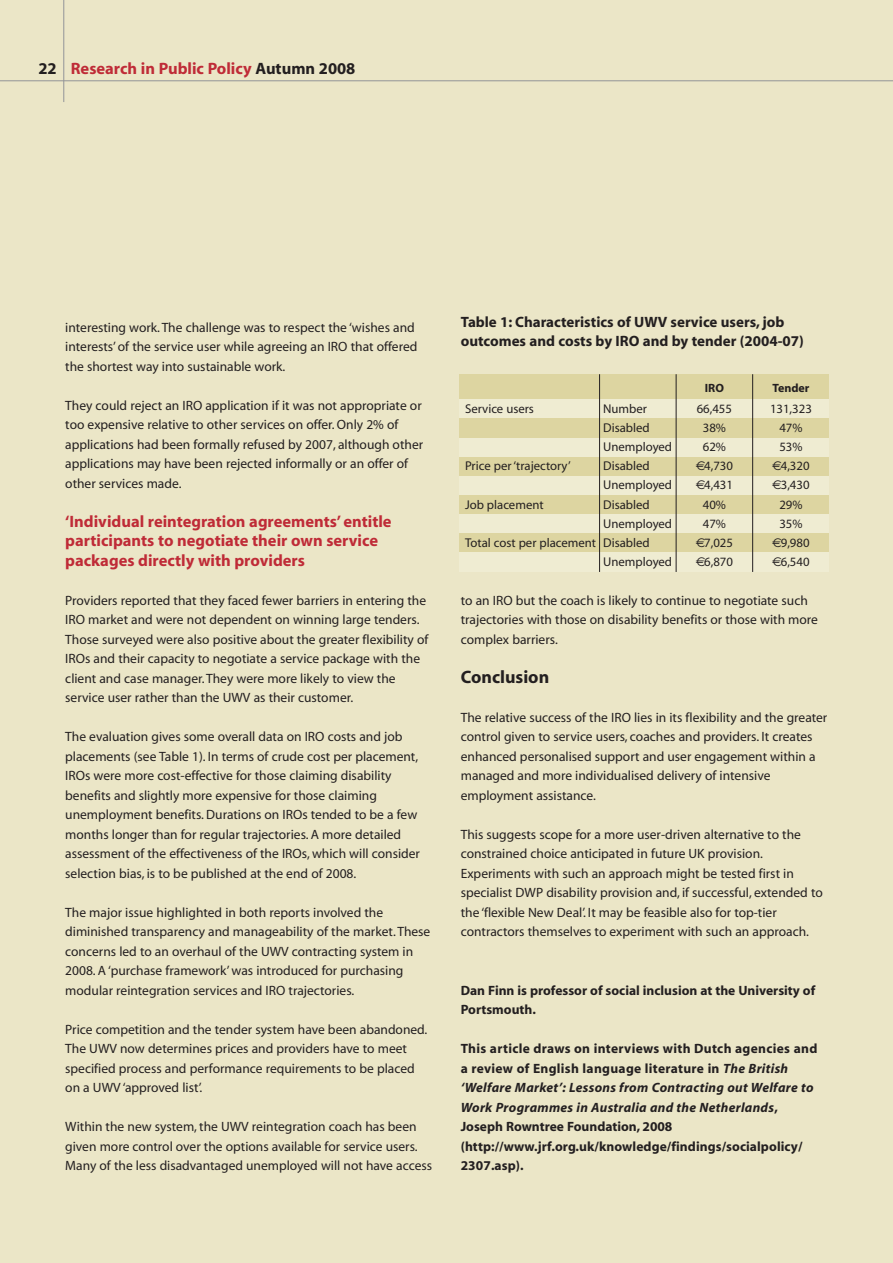
<style>
.page{position:relative;width:893px;height:1263px;background:#ebe6c7}
.page>*{position:absolute;margin:0;border:0;box-sizing:border-box;transform-origin:0 0}
.t1{font:700 18px "Myriad";color:#231f20}
.t2{font:700 16.5px/19.5px "Myriad";color:#bf2b37}
.t3{font:700 15px/19.5px "Myriad";color:#231f20}
.t4{font:13.5px/19.5px "Myriad";color:#231f20}
.t5{font:700 13.5px/19.5px "Myriad";letter-spacing:.005em;color:#231f20}
.t6{font:12.75px/19.2px "Myriad";color:#231f20}
.t7{font:700 12px "Myriad";color:#231f20}
.s1{color:#231f20}
.s2{font-style:italic}
</style>
<div class="page">
<hr style="left:63px;top:0;width:1px;height:102px;background:#939598">
<hr style="left:0;top:80px;width:893px;height:1px;background:#939598">
<div style="left:459px;top:374px;width:370px;height:26px;background:#ddd5a1"></div>
<div style="left:459px;top:400px;width:370px;height:19px;background:#efecd2"></div>
<div style="left:459px;top:419px;width:370px;height:19px;background:#ddd5a1"></div>
<div style="left:459px;top:438px;width:370px;height:19px;background:#efecd2"></div>
<div style="left:459px;top:457px;width:370px;height:19px;background:#ddd5a1"></div>
<div style="left:459px;top:476px;width:370px;height:19px;background:#efecd2"></div>
<div style="left:459px;top:495px;width:370px;height:19px;background:#ddd5a1"></div>
<div style="left:459px;top:514px;width:370px;height:20px;background:#efecd2"></div>
<div style="left:459px;top:534px;width:370px;height:19px;background:#ddd5a1"></div>
<div style="left:459px;top:553px;width:370px;height:19px;background:#efecd2"></div>
<hr style="left:599px;top:374px;width:1px;height:198px;background:#231f20">
<hr style="left:676px;top:374px;width:1px;height:198px;background:#231f20">
<hr style="left:752px;top:374px;width:1px;height:198px;background:#231f20">
<p class="t2" style="left:38px;top:60px;width:319px"><span class="s1">22</span> Research in Public Policy <span class="s1">Autumn 2008</span></p>
<p class="t4" style="left:65px;top:318px;width:354px">interesting work.The challenge was to respect the ‘wishes and interests’ of the service user while agreeing an IRO that offered the shortest way into sustainable work.</p>
<p class="t4" style="left:65px;top:396px;width:359px">They could reject an IRO application if it was not appropriate or too expensive relative to other services on offer. Only 2% of applications had been formally refused by 2007, although other applications may have been rejected informally or an offer of other services made.</p>
<p class="t2" style="left:65px;top:513px;width:328px">‘Individual reintegration agreements’ entitle participants to negotiate their own service packages directly with providers</p>
<p class="t4" style="left:65px;top:591px;width:365px">Providers reported that they faced fewer barriers in entering the IRO market and were not dependent on winning large tenders.<br>Those surveyed were also positive about the greater flexibility of IROs and their capacity to negotiate a service package with the client and case manager.They were more likely to view the service user rather than the UWV as their customer.</p>
<p class="t4" style="left:65px;top:728px;width:356px">The evaluation gives some overall data on IRO costs and job placements (see Table 1). In terms of crude cost per placement, IROs were more cost-effective for those claiming disability benefits and slightly more expensive for those claiming unemployment benefits. Durations on IROs tended to be a few months longer than for regular trajectories. A more detailed assessment of the effectiveness of the IROs, which will consider selection bias, is to be published at the end of 2008.</p>
<p class="t4" style="left:65px;top:903px;width:367px">The major issue highlighted in both reports involved the diminished transparency and manageability of the market.These concerns led to an overhaul of the UWV contracting system in 2008. A‘purchase framework’was introduced for purchasing modular reintegration services and IRO trajectories.</p>
<p class="t4" style="left:65px;top:1020px;width:364px">Price competition and the tender system have been abandoned.<br>The UWV now determines prices and providers have to meet specified process and performance requirements to be placed on a UWV ‘approved list’.</p>
<p class="t4" style="left:65px;top:1118px;width:368px">Within the new system, the UWV reintegration coach has been given more control over the options available for service users.<br>Many of the less disadvantaged unemployed will not have access</p>
<p class="t3" style="left:461px;top:313px;width:345px">Table 1: Characteristics of UWV service users, job outcomes and costs by IRO and by tender (2004-07)</p>
<p class="t6" style="left:465px;top:400px;width:71px">Service users</p>
<p class="t6" style="left:465px;top:457px;width:107px">Price per‘trajectory’</p>
<p class="t6" style="left:465px;top:496px;width:80px">Job placement</p>
<p class="t6" style="left:465px;top:534px;width:133px">Total cost per placement</p>
<p class="t6" style="left:603px;top:400px;width:70px">Number<br>Disabled<br>Unemployed<br>Disabled<br>Unemployed<br>Disabled<br>Unemployed<br>Disabled<br>Unemployed</p>
<p class="t7" style="left:705px;top:383px;width:21px">IRO</p>
<p class="t6" style="left:697px;top:400px;width:38px;text-align:center">66,455<br>38%<br>62%<br>4,730<br>4,431<br>40%<br>47%<br>7,025<br>6,870</p>
<p class="t7" style="left:772px;top:383px;width:39px">Tender</p>
<p class="t6" style="left:779px;top:400px;width:34px;text-indent:-9px">131,323<br>47%<br>53%<br>4,320<br>3,430<br>29%<br>35%<br>9,980<br>6,540</p>
<p class="t4" style="left:461px;top:591px;width:359px">to an IRO but the coach is likely to continue to negotiate such trajectories with those on disability benefits or those with more complex barriers.</p>
<h1 class="t1" style="left:461px;top:670px;width:90px">Conclusion</h1>
<p class="t4" style="left:461px;top:708px;width:368px">The relative success of the IRO lies in its flexibility and the greater control given to service users, coaches and providers. It creates enhanced personalised support and user engagement within a managed and more individualised delivery of intensive employment assistance.</p>
<p class="t4" style="left:461px;top:825px;width:364px">This suggests scope for a more user-driven alternative to the constrained choice anticipated in future UK provision.<br>Experiments with such an approach might be tested first in specialist DWP disability provision and, if successful, extended to the ‘flexible New Deal’. It may be feasible also for top-tier contractors themselves to experiment with such an approach.</p>
<p class="t5" style="left:461px;top:981px;width:356px">Dan Finn is professor of social inclusion at the University of<br>Portsmouth.</p>
<p class="t5" style="left:461px;top:1040px;width:358px">This article draws on interviews with Dutch agencies and a review of English language literature in <span class="s2">The British ‘Welfare Market’: Lessons from Contracting out Welfare to Work Programmes in Australia and the Netherlands</span>, Joseph Rowntree Foundation, 2008 (http://www.jrf.org.uk/knowledge/findings/socialpolicy/ 2307.asp).</p>
</div>
